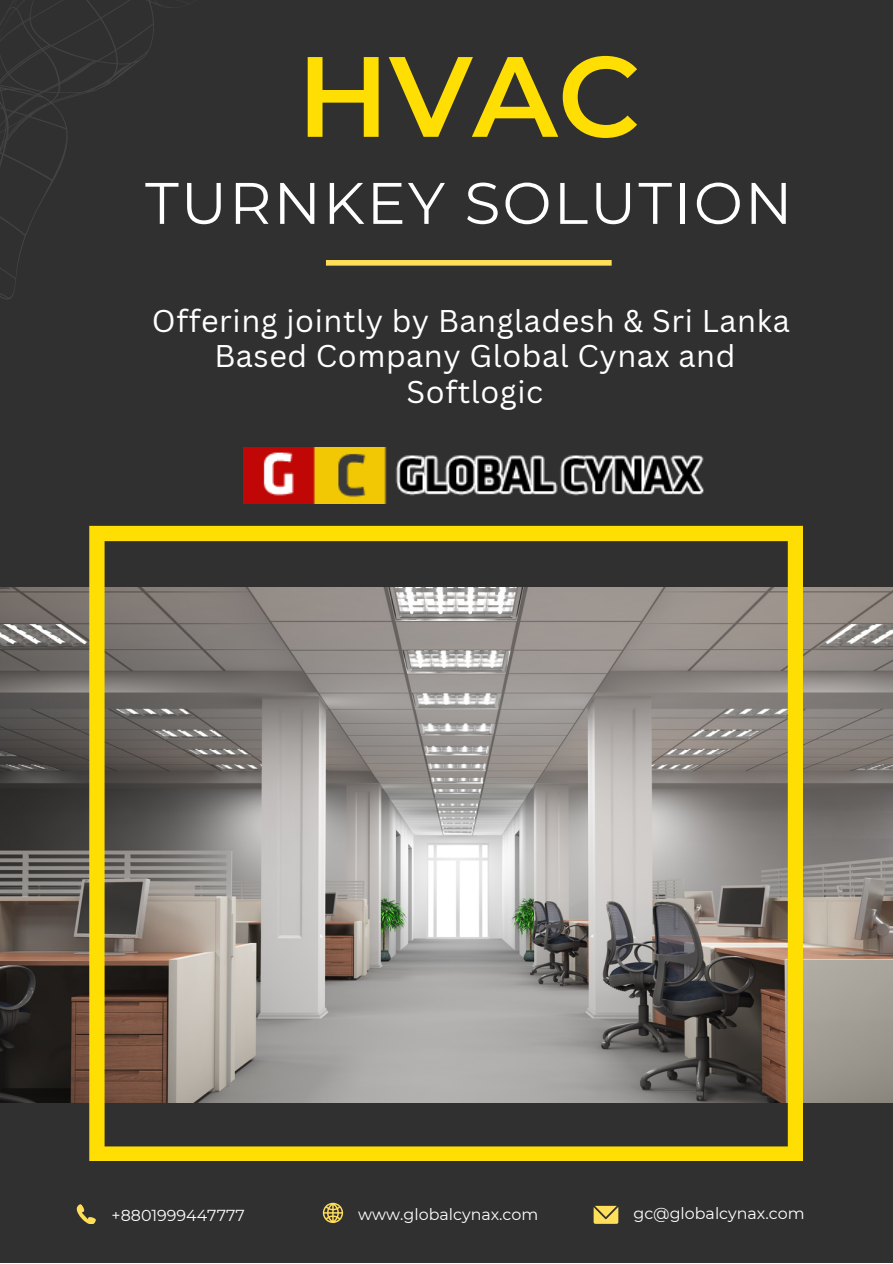
<style>
.page{position:relative;width:893px;height:1264px;background:#fff}
.page>*{position:absolute;margin:0;border:0;box-sizing:border-box;transform-origin:0 0}
.t1{font:600 113.85px "Montserrat";color:#ffde04}
.t2{font:58.5px "Montserrat";letter-spacing:.035em;color:#fff}
.t3{font:30.6px/35.4px "Canva Sans";letter-spacing:.02em;color:#fff;text-align:center}
.t4{font:15.9px "Montserrat";color:#fff}
</style>
<div class="page">
<div style="left:0;top:0;width:892px;height:1262px;background:#303030"></div>
<img style="left:0;top:587px;width:892px;height:515px">
<svg style="left:89px;top:526px;width:713px;height:635px"></svg>
<div style="left:326px;top:260px;width:285px;height:6px;background:#ffde59"></div>
<svg style="left:0;top:0;width:189px;height:300px"></svg>
<svg style="left:323px;top:1202px;width:20px;height:20px"></svg>
<svg style="left:77px;top:1204px;width:19px;height:19px"></svg>
<svg style="left:593px;top:1205px;width:25px;height:18px"></svg>
<img style="left:244px;top:447px;width:460px;height:56px">
<h1 class="t1" style="left:297px;top:27px;width:345px">HVAC</h1>
<h2 class="t2" style="left:145px;top:167px;width:648px">TURNKEY SOLUTION</h2>
<p class="t3" style="left:152px;top:302px;width:639px">Offering jointly by Bangladesh &amp; Sri Lanka<br>Based Company Global Cynax and<br>Softlogic</p>
<p class="t4" style="left:112px;top:1205px;width:135px">+8801999447777</p>
<p class="t4" style="left:358px;top:1204px;width:182px">www.globalcynax.com</p>
<p class="t4" style="left:633px;top:1203px;width:173px">gc@globalcynax.com</p>
</div>
